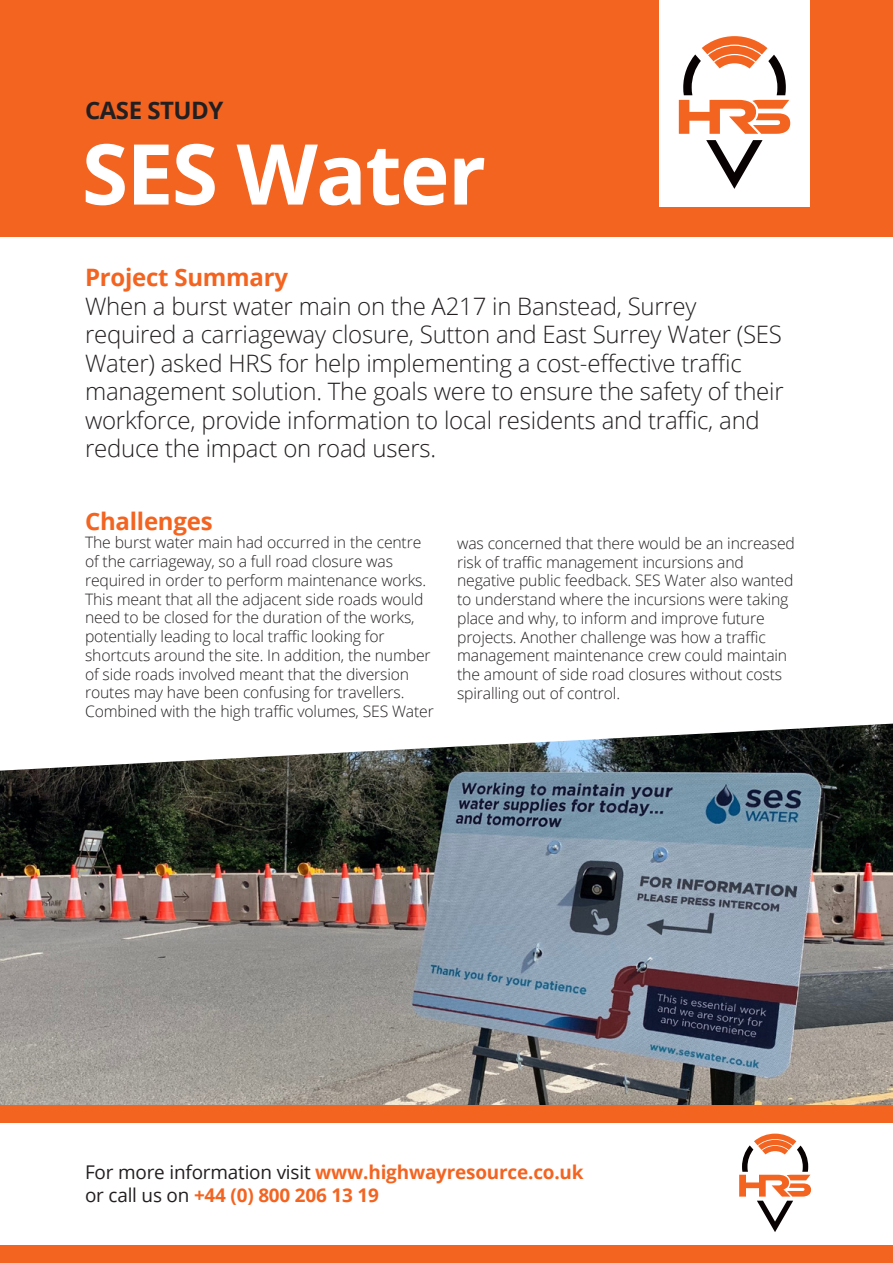
<style>
.page{position:relative;width:893px;height:1263px;background:#fff}
.page>*{position:absolute;margin:0;border:0;box-sizing:border-box;transform-origin:0 0}
.t1{font:700 84px "Open Sans";letter-spacing:-.02em;color:#fff}
.t2{font:300 24px/28.5px "Open Sans";letter-spacing:-.01em;color:#231f20}
.t3{font:700 24px "Open Sans";letter-spacing:-.01em;color:#f36421}
.t4{font:700 24px "Open Sans";letter-spacing:-.02em;color:#231f20}
.t5{font:700 18.9px/23.7px "Open Sans";letter-spacing:-.01em;color:#f36421}
.t6{font:300 15.75px/18.8px "Open Sans";letter-spacing:-.01em;color:#231f20}
.s1{font-weight:400;color:#231f20}
</style>
<div class="page">
<div style="left:0;top:0;width:893px;height:236px;background:#f36421"></div>
<div style="left:659px;top:0;width:151px;height:206px;background:#fff"></div>
<img style="left:0;top:724px;width:893px;height:382px">
<div style="left:0;top:1246px;width:893px;height:17px;background:#f36421"></div>
<div style="left:0;top:1106px;width:893px;height:17px;background:#f36421"></div>
<svg style="left:739px;top:1133px;width:72px;height:99px"></svg>
<svg style="left:706px;top:140px;width:56px;height:49px"></svg>
<svg style="left:679px;top:36px;width:111px;height:98px"></svg>
<h2 class="t4" style="left:85px;top:94px;width:140px">CASE STUDY</h2>
<h1 class="t1" style="left:82px;top:115px;width:406px">SES Water</h1>
<h2 class="t3" style="left:85px;top:260px;width:205px">Project Summary</h2>
<p class="t2" style="left:85px;top:291px;width:700px">When a burst water main on the A217 in Banstead, Surrey required a carriageway closure, Sutton and East Surrey Water (SES Water) asked HRS for help implementing a cost-effective traffic management solution. The goals were to ensure the safety of their workforce, provide information to local residents and traffic, and reduce the impact on road users.</p>
<h2 class="t3" style="left:85px;top:504px;width:129px">Challenges</h2>
<p class="t6" style="left:85px;top:533px;width:350px">The burst water main had occurred in the centre of the carriageway, so a full road closure was required in order to perform maintenance works.<br>This meant that all the adjacent side roads would need to be closed for the duration of the works, potentially leading to local traffic looking for shortcuts around the site. In addition, the number of side roads involved meant that the diversion routes may have been confusing for travellers.<br>Combined with the high traffic volumes, SES Water</p>
<p class="t6" style="left:457px;top:533px;width:339px">was concerned that there would be an increased risk of traffic management incursions and negative public feedback. SES Water also wanted to understand where the incursions were taking place and why, to inform and improve future projects. Another challenge was how a traffic management maintenance crew could maintain the amount of side road closures without costs spiralling out of control.</p>
<p class="t5" style="left:85px;top:1159px;width:500px"><span class="s1">For more information visit</span> www.highwayresource.co.uk <span class="s1">or call us on</span> +44 (0) 800 206 13 19</p>
</div>
